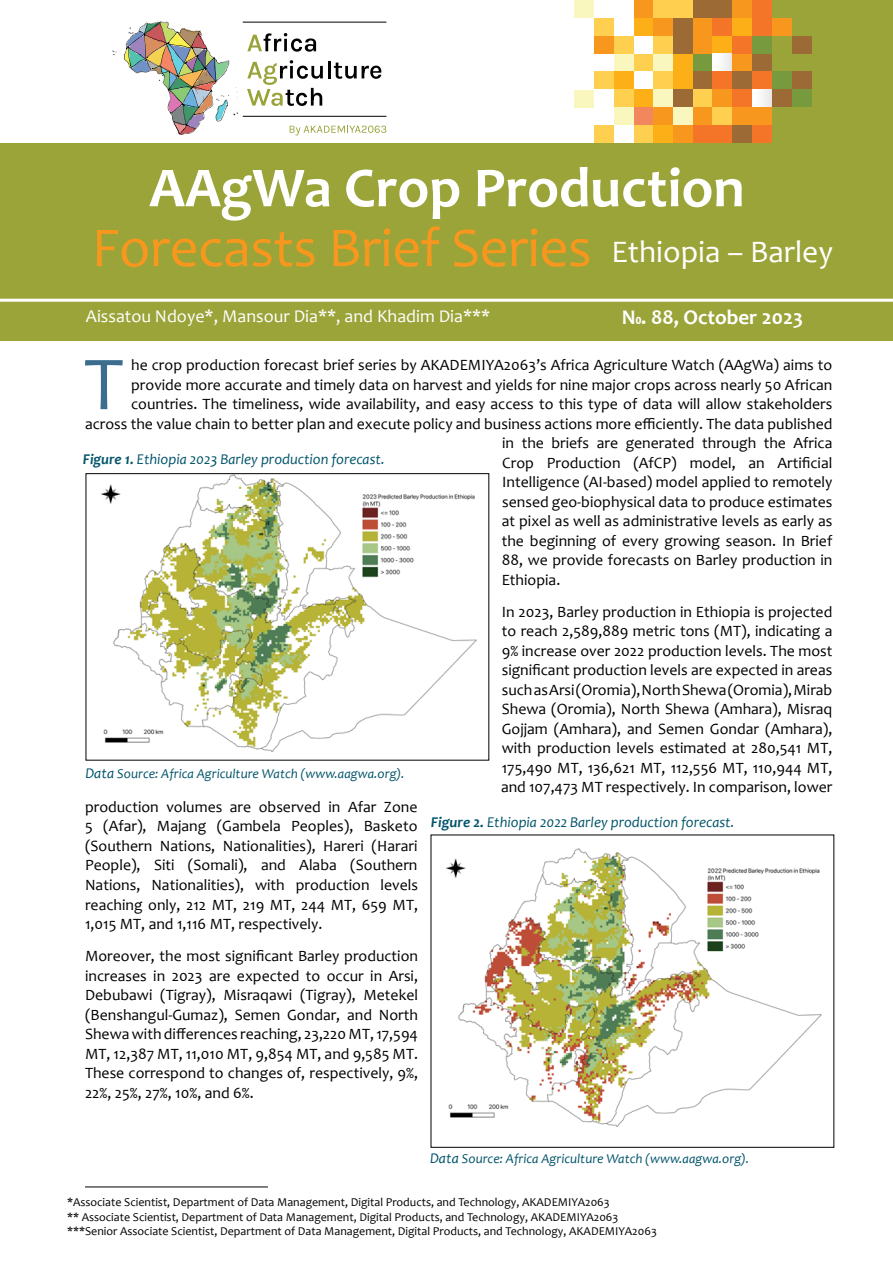
<style>
.page{position:relative;width:893px;height:1263px;background:#fff}
.page>*{position:absolute;margin:0;border:0;box-sizing:border-box;transform-origin:0 0}
.t1{font:77.1px "Candara";color:#3a6d8e}
.t2{font:700 57px "Candara";color:#fff}
.t3{font:56.7px "Candara";letter-spacing:-.01em;color:#f8971d}
.t4{font:31.5px "Candara";color:#fff}
.t5{font:700 21px "Candara";color:#fff}
.t6{font:18px "Candara";color:#fff}
.t7{font:15.75px/19.5px "Candara";color:#000;text-align:justify}
.t8{font:italic 15px "Candara";color:#01546a}
.t9{font:italic 13.5px "Candara";color:#01546a}
.t10{font:12px "Candara";color:#000}
.s1{font-weight:700}
.s2{font-size:15px}
</style>
<div class="page">
<div style="left:673px;top:0;width:220px;height:143px;background:#9ba439"></div>
<div style="left:673px;top:0;width:20px;height:18px;background:#ffd04f"></div>
<div style="left:673px;top:107px;width:20px;height:18px;background:#f9f6be"></div>
<div style="left:673px;top:125px;width:20px;height:18px;background:#f8971d"></div>
<div style="left:693px;top:0;width:19px;height:18px;background:#9c6b35"></div>
<svg style="left:673px;top:18px;width:39px;height:89px;background:#c1882a"></svg>
<div style="left:693px;top:89px;width:19px;height:18px;background:#ffd04f"></div>
<div style="left:693px;top:107px;width:19px;height:18px;background:#f8971d"></div>
<div style="left:693px;top:125px;width:19px;height:18px;background:#f47527"></div>
<div style="left:712px;top:0;width:20px;height:18px;background:#9c6b35"></div>
<div style="left:712px;top:18px;width:20px;height:18px;background:#f47527"></div>
<div style="left:712px;top:36px;width:20px;height:18px;background:#fcaf17"></div>
<div style="left:712px;top:54px;width:20px;height:18px;background:#f7f7f6"></div>
<div style="left:712px;top:72px;width:20px;height:17px;background:#f47527"></div>
<div style="left:712px;top:89px;width:20px;height:18px;background:#f8971d"></div>
<div style="left:712px;top:107px;width:20px;height:18px;background:#ffd04f"></div>
<div style="left:712px;top:125px;width:20px;height:18px;background:#f47527"></div>
<div style="left:732px;top:0;width:20px;height:18px;background:#f8971d"></div>
<div style="left:732px;top:18px;width:20px;height:18px;background:#fcaf17"></div>
<div style="left:732px;top:107px;width:20px;height:18px;background:#f8971d"></div>
<svg style="left:732px;top:125px;width:20px;height:18px"></svg>
<div style="left:752px;top:0;width:20px;height:18px;background:#f47527"></div>
<div style="left:752px;top:18px;width:20px;height:18px;background:#f47527"></div>
<div style="left:772px;top:18px;width:20px;height:18px;background:#f8971d"></div>
<svg style="left:732px;top:36px;width:80px;height:71px"></svg>
<div style="left:752px;top:107px;width:20px;height:18px;background:#f8971d"></div>
<div style="left:752px;top:125px;width:20px;height:18px;background:#f47527"></div>
<div style="left:653px;top:0;width:20px;height:18px;background:#ffd04f"></div>
<div style="left:653px;top:18px;width:20px;height:18px;background:#f8971d"></div>
<div style="left:653px;top:36px;width:20px;height:18px;background:#ffd04f"></div>
<div style="left:653px;top:54px;width:20px;height:18px;background:#f9f6be"></div>
<div style="left:653px;top:72px;width:20px;height:17px;background:#ffd04f"></div>
<div style="left:653px;top:89px;width:20px;height:18px;background:#f9f6be"></div>
<div style="left:653px;top:107px;width:20px;height:18px;background:#f8971d"></div>
<div style="left:653px;top:125px;width:20px;height:18px;background:#fcaf17"></div>
<div style="left:633px;top:0;width:20px;height:18px;background:#f8971d"></div>
<div style="left:633px;top:18px;width:20px;height:18px;background:#fcaf17"></div>
<div style="left:633px;top:54px;width:20px;height:18px;background:#ffd04f"></div>
<div style="left:633px;top:89px;width:20px;height:18px;background:#fcaf17"></div>
<div style="left:633px;top:107px;width:20px;height:18px;background:#f2865d"></div>
<div style="left:633px;top:125px;width:20px;height:18px;background:#ffd04f"></div>
<div style="left:614px;top:0;width:20px;height:18px;background:#fff"></div>
<div style="left:614px;top:18px;width:20px;height:18px;background:#fff"></div>
<div style="left:614px;top:36px;width:20px;height:18px;background:#ffd04f"></div>
<div style="left:614px;top:54px;width:20px;height:18px;background:#f9f6be"></div>
<div style="left:614px;top:72px;width:20px;height:17px;background:#fcaf17"></div>
<div style="left:614px;top:89px;width:20px;height:18px;background:#ffd04f"></div>
<div style="left:594px;top:125px;width:20px;height:18px;background:#ffd04f"></div>
<div style="left:614px;top:107px;width:20px;height:18px;background:#f9f6be"></div>
<div style="left:614px;top:125px;width:20px;height:18px;background:#fff"></div>
<div style="left:594px;top:18px;width:20px;height:18px;background:#ffd04f"></div>
<div style="left:594px;top:36px;width:20px;height:18px;background:#f8971d"></div>
<div style="left:594px;top:72px;width:20px;height:17px;background:#ffd04f"></div>
<div style="left:574px;top:0;width:20px;height:18px;background:#f9f6be"></div>
<div style="left:575px;top:90px;width:19px;height:17px;background:#f9f6be"></div>
<div style="left:0;top:143px;width:893px;height:198px;background:#9ba439"></div>
<img style="left:101px;top:475px;width:376px;height:277px">
<svg style="left:247px;top:33px;width:69px;height:19px"></svg>
<hr style="left:328px;top:61px;width:3px;height:17px;background:#010101">
<svg style="left:334px;top:63px;width:47px;height:16px"></svg>
<svg style="left:247px;top:60px;width:76px;height:46px"></svg>
<hr style="left:243px;top:22px;width:143px;height:1px;background:#010101">
<hr style="left:243px;top:116px;width:143px;height:1px;background:#010101">
<svg style="left:290px;top:126px;width:96px;height:9px"></svg>
<img style="left:125px;top:21px;width:103px;height:114px">
<hr style="left:0;top:299px;width:893px;height:3px;background:#fff">
<img style="left:446px;top:849px;width:376px;height:278px">
<hr style="left:85px;top:1186px;width:183px;height:1px;background:#000">
<p class="t2" style="left:149px;top:152px;width:597px">AAgWa Crop Production</p>
<p class="t3" style="left:92px;top:212px;width:501px">Forecasts Brief Series</p>
<p class="t4" style="left:611px;top:232px;width:223px">Ethiopia – Barley</p>
<p class="t6" style="left:86px;top:305px;width:406px">Aissatou Ndoye*, Mansour Dia**, and Khadim Dia***</p>
<p class="t5" style="left:622px;top:304px;width:183px">N0. 88, October 2023</p>
<p class="t1" style="left:84px;top:336px;width:41px">T</p>
<p class="t7" style="left:131px;top:355px;width:703px">he crop production forecast brief series by AKADEMIYA2063’s Africa Agriculture Watch (AAgWa) aims to</p>
<p class="t7" style="left:131px;top:375px;width:703px">provide more accurate and timely data on harvest and yields for nine major crops across nearly 50 African</p>
<p class="t7" style="left:131px;top:394px;width:703px">countries. The timeliness, wide availability, and easy access to this type of data will allow stakeholders</p>
<p class="t7" style="left:85px;top:414px;width:749px">across the value chain to better plan and execute policy and business actions more efficiently. The data published</p>
<p class="t7" style="left:502px;top:433px;width:332px">in the briefs are generated through the Africa</p>
<p class="t7" style="left:502px;top:453px;width:332px">Crop Production (AfCP) model, an Artificial</p>
<p class="t7" style="left:502px;top:472px;width:332px">Intelligence (AI-based) model applied to remotely</p>
<p class="t7" style="left:502px;top:492px;width:332px">sensed geo-biophysical data to produce estimates</p>
<p class="t7" style="left:502px;top:511px;width:332px">at pixel as well as administrative levels as early as</p>
<p class="t7" style="left:502px;top:531px;width:332px">the beginning of every growing season. In Brief</p>
<p class="t7" style="left:502px;top:550px;width:332px">88, we provide forecasts on Barley production in</p>
<p class="t7" style="left:502px;top:570px;width:60px">Ethiopia.</p>
<p class="t7" style="left:501px;top:602px;width:333px">In 2023, Barley production in Ethiopia is projected to reach 2,589,889 metric tons (MT), indicating a 9% increase over 2022 production levels. The most significant production levels are expected in areas such as Arsi (Oromia), North Shewa (Oromia), Mirab Shewa (Oromia), North Shewa (Amhara), Misraq Gojjam (Amhara), and Semen Gondar (Amhara), with production levels estimated at 280,541 MT, 175,490 MT, 136,621 MT, 112,556 MT, 110,944 MT, and 107,473 MT respectively. In comparison, lower</p>
<p class="t7" style="left:85px;top:797px;width:334px">production volumes are observed in Afar Zone 5 (Afar), Majang (Gambela Peoples), Basketo (Southern Nations, Nationalities), Hareri (Harari People), Siti (Somali), and Alaba (Southern Nations, Nationalities), with production levels reaching only, 212 MT, 219 MT, 244 MT, 659 MT, 1,015 MT, and 1,116 MT, respectively.</p>
<p class="t7" style="left:85px;top:946px;width:335px">Moreover, the most significant Barley production increases in 2023 are expected to occur in Arsi, Debubawi (Tigray), Misraqawi (Tigray), Metekel (Benshangul-Gumaz), Semen Gondar, and North Shewa with differences reaching, 23,220 MT, 17,594<br>MT, 12,387 MT, 11,010 MT, 9,854 MT, and 9,585 MT.<br>These correspond to changes of, respectively, 9%, 22%, 25%, 27%, 10%, and 6%.</p>
<p class="t8" style="left:83px;top:449px;width:303px"><span class="s1">Figure 1.</span> Ethiopia 2023 Barley production forecast.</p>
<p class="t9" style="left:85px;top:765px;width:321px"><span class="s2">Data</span> Source: Africa Agriculture Watch (www.aagwa.org).</p>
<p class="t8" style="left:431px;top:812px;width:305px"><span class="s1">Figure 2.</span> Ethiopia 2022 Barley production forecast.</p>
<p class="t9" style="left:430px;top:1150px;width:321px"><span class="s2">Data</span> Source: Africa Agriculture Watch (www.aagwa.org).</p>
<p class="t10" style="left:67px;top:1195px;width:544px">*Associate Scientist, Department of Data Management, Digital Products, and Technology, AKADEMIYA2063</p>
<p class="t10" style="left:67px;top:1209px;width:553px">** Associate Scientist, Department of Data Management, Digital Products, and Technology, AKADEMIYA2063</p>
<p class="t10" style="left:67px;top:1224px;width:591px">***Senior Associate Scientist, Department of Data Management, Digital Products, and Technology, AKADEMIYA2063</p>
</div>
